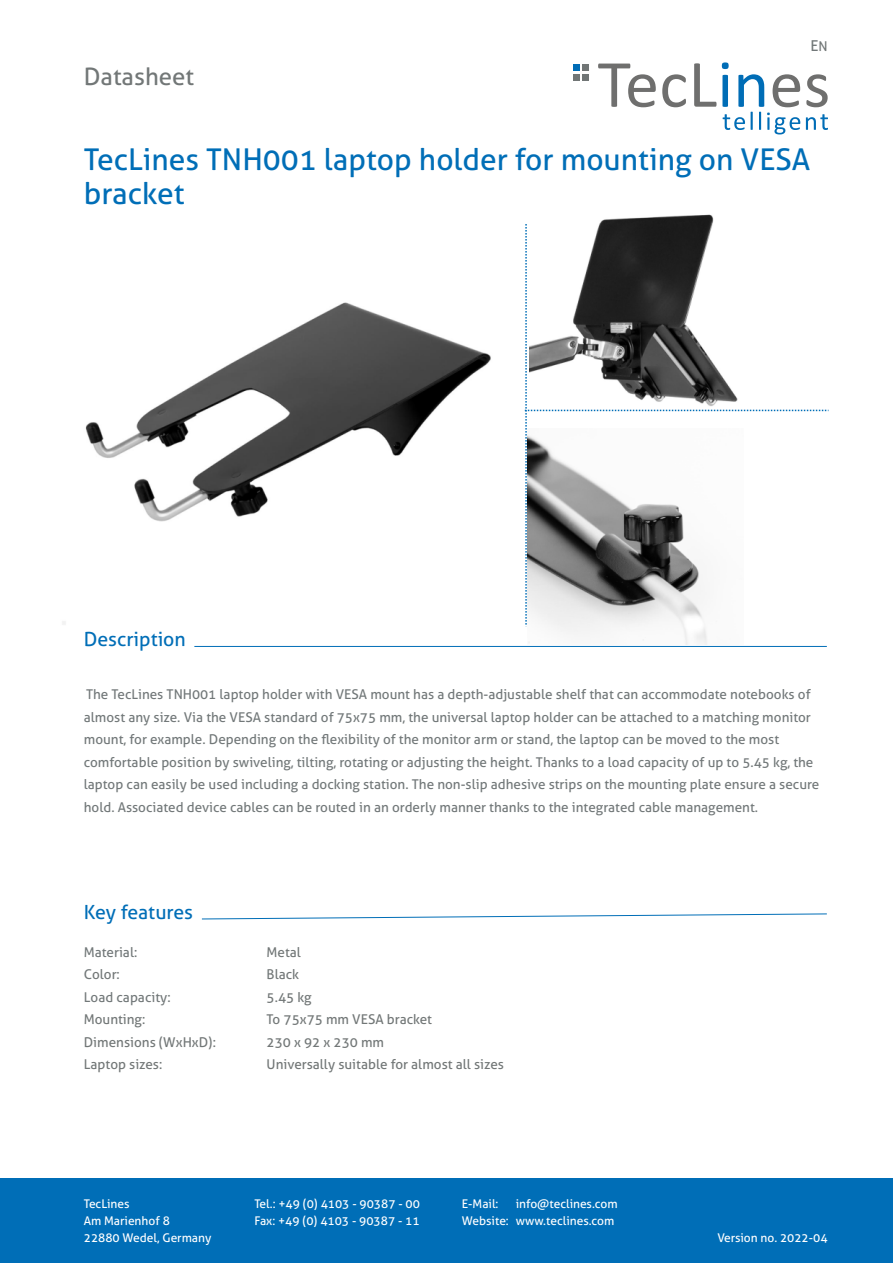
<style>
.page{position:relative;width:893px;height:1263px;background:#fff}
.page>*{position:absolute;margin:0;border:0;box-sizing:border-box;transform-origin:0 0}
.t1{font:30px/34px "Aller";color:#006eb7}
.t2{font:24px "Aller";color:#727777}
.t3{font:19.5px "Aller";color:#006eb7}
.t4{font:15px "Aller";color:#727879}
.t5{font:13.5px/22.5px "Aller";color:#727879}
.t6{font:13.5px/22.5px "Aller";color:#727777}
.t7{font:12px "Aller";color:#fff}
.s1{font-size:13.5px;color:#727777}
.s2{color:#727777}
</style>
<div class="page">
<div style="left:0;top:1178px;width:893px;height:85px;background:#006eb7"></div>
<svg style="left:598px;top:64px;width:58px;height:43px"></svg>
<svg style="left:662px;top:74px;width:24px;height:33px"></svg>
<svg style="left:694px;top:63px;width:22px;height:44px"></svg>
<svg style="left:806px;top:74px;width:22px;height:33px"></svg>
<svg style="left:722px;top:62px;width:78px;height:72px"></svg>
<svg style="left:806px;top:114px;width:22px;height:16px"></svg>
<div style="left:573px;top:64px;width:7px;height:6px;background:#006db6"></div>
<div style="left:582px;top:64px;width:7px;height:6px;background:#717676"></div>
<div style="left:573px;top:74px;width:7px;height:7px;background:#717676"></div>
<div style="left:582px;top:74px;width:7px;height:7px;background:#717676"></div>
<img style="left:599px;top:214px;width:230px;height:198px">
<svg style="left:525px;top:224px;width:303px;height:401px"></svg>
<hr style="left:194px;top:646px;width:633px;height:1px;background:#006eb7">
<svg style="left:201px;top:913px;width:626px;height:7px"></svg>
<img style="left:62px;top:302px;width:429px;height:323px">
<img style="left:527px;top:428px;width:216px;height:216px">
<h2 class="t2" style="left:84px;top:63px;width:112px">Datasheet</h2>
<p class="t4" style="left:810px;top:37px;width:19px">E<span class="s1">N</span></p>
<h1 class="t1" style="left:84px;top:143px;width:728px">TecLines TNH001 laptop holder for mounting on VESA bracket</h1>
<h3 class="t3" style="left:84px;top:628px;width:104px">Description</h3>
<p class="t5" style="left:84px;top:683px;width:737px">The TecLines TNH001 laptop holder with VESA mount has a depth-adjustable shelf that can accommodate notebooks of almost any size. Via the VESA standard of 75x75 mm, the universal laptop holder can be attached to a matching monitor mount, for example. Depending on the flexibility of the monitor arm or stand, the laptop can be moved to the most comfortable position by swiveling, tilting, rotating or adjusting the height. Thanks to a load capacity of up to 5.45 kg, the laptop can easily be used including a docking station. The non-slip adhesive strips on the mounting plate ensure a secure hold. Associated device cables can be routed in an orderly manner thanks to the integrated cable management.</p>
<h3 class="t3" style="left:84px;top:900px;width:111px">Key features</h3>
<p class="t5" style="left:84px;top:941px;width:88px">Material:<br>C<span class="s2">olor</span>:<br>Load capacity:</p>
<p class="t6" style="left:84px;top:1008px;width:134px">Mounting:<br>Dimensions (WxHxD):<br>Laptop sizes:</p>
<p class="t6" style="left:267px;top:941px;width:239px">Metal<br>Black<br>5.45 kg<br>To 75x75 mm VESA bracket<br>230 x 92 x 230 mm<br>Universally suitable for almost all sizes</p>
<p class="t7" style="left:84px;top:1196px;width:47px">TecLines</p>
<p class="t7" style="left:254px;top:1196px;width:167px">Tel.: +49 (0) 4103 - 90387 - 00</p>
<p class="t7" style="left:462px;top:1196px;width:38px">E-Mail:</p>
<p class="t7" style="left:516px;top:1196px;width:103px">info@teclines.com</p>
<p class="t7" style="left:84px;top:1213px;width:88px">Am Marienhof 8</p>
<p class="t7" style="left:254px;top:1213px;width:167px">Fax: +49 (0) 4103 - 90387 - 11</p>
<p class="t7" style="left:462px;top:1213px;width:154px">Website: www.teclines.com</p>
<p class="t7" style="left:84px;top:1230px;width:129px">22880 Wedel, Germany</p>
<p class="t7" style="left:717px;top:1230px;width:112px">Version no. 2022-04</p>
</div>
